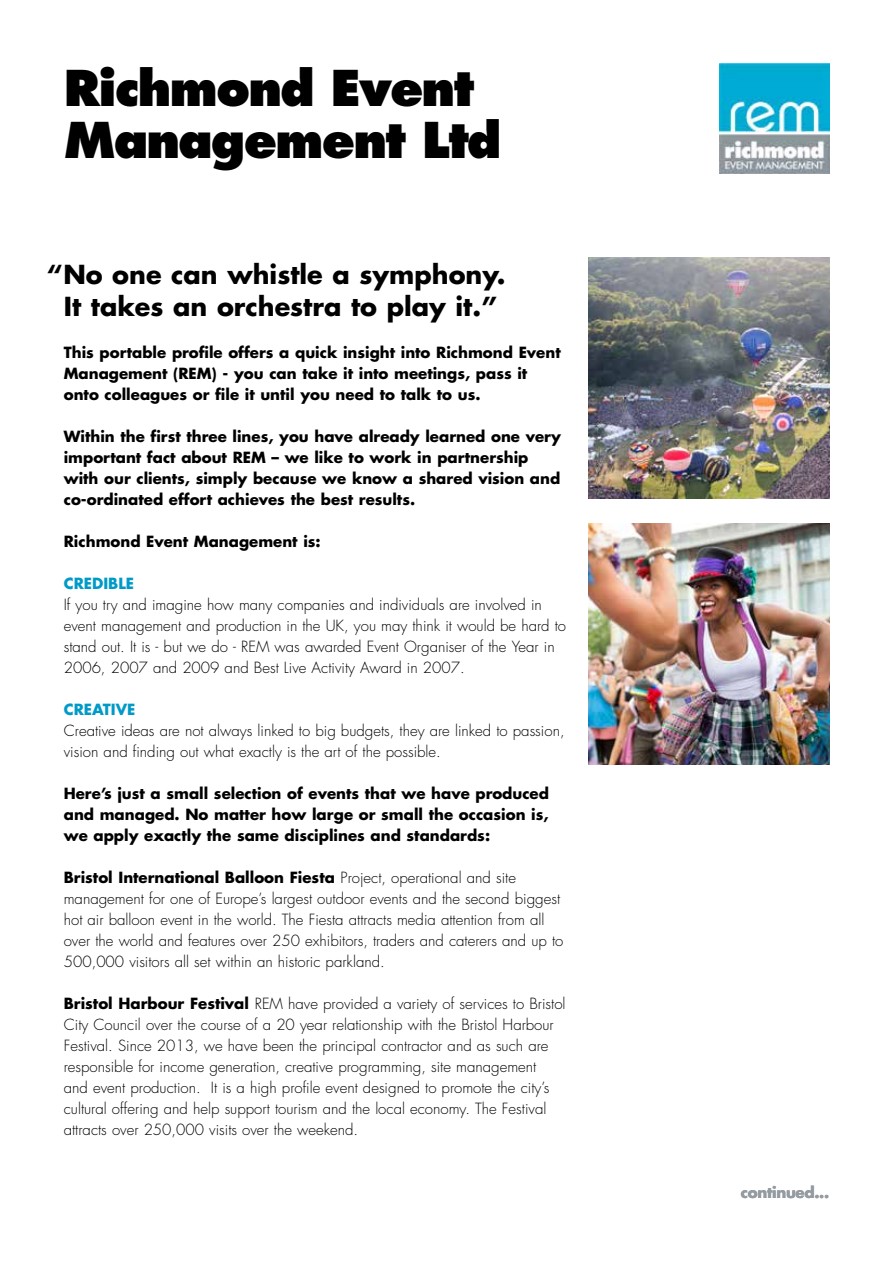
<style>
.page{position:relative;width:893px;height:1263px;background:#fff}
.page>*{position:absolute;margin:0;border:0;box-sizing:border-box;transform-origin:0 0}
.t1{font:800 48px/52.5px "Futura";letter-spacing:-.04em;color:#000}
.t2{font:700 25.5px/31.5px "Futura";color:#000;text-align:center}
.t3{font:300 15px/21px "Futura";color:#000}
.t4{font:700 15px/21px "Futura";color:#000}
.t5{font:700 15px "Futura";color:#009ac7}
.t6{font:700 15px "Futura";letter-spacing:-.02em;color:#949ca1}
.s1{font-weight:700}
</style>
<div class="page">
<img style="left:588px;top:258px;width:241px;height:241px">
<img style="left:588px;top:523px;width:241px;height:241px">
<img style="left:719px;top:63px;width:110px;height:111px">
<h1 class="t1" style="left:64px;top:62px;width:439px">Richmond Event<br>Management Ltd</h1>
<h2 class="t2" style="left:47px;top:258px;width:460px">“No one can whistle a symphony.<br>It takes an orchestra to play it.”</h2>
<p class="t4" style="left:64px;top:341px;width:498px">This portable profile offers a quick insight into Richmond Event<br>Management (REM) - you can take it into meetings, pass it onto colleagues or file it until you need to talk to us.</p>
<p class="t4" style="left:64px;top:425px;width:499px">Within the first three lines, you have already learned one very important fact about REM – we like to work in partnership with our clients, simply because we know a shared vision and co-ordinated effort achieves the best results.</p>
<p class="t4" style="left:64px;top:530px;width:258px">Richmond Event Management is:</p>
<p class="t5" style="left:64px;top:573px;width:70px">Credible</p>
<p class="t3" style="left:64px;top:594px;width:504px">If you try and imagine how many companies and individuals are involved in event management and production in the UK, you may think it would be hard to stand out. It is - but we do - REM was awarded Event Organiser of the Year in 2006, 2007 and 2009 and Best Live Activity Award in 2007.</p>
<p class="t5" style="left:64px;top:699px;width:71px">Creative</p>
<p class="t3" style="left:64px;top:720px;width:502px">Creative ideas are not always linked to big budgets, they are linked to passion, vision and finding out what exactly is the art of the possible.</p>
<p class="t4" style="left:64px;top:782px;width:487px;text-align:justify">Here’s just a small selection of events that we have produced and managed. No matter how large or small the occasion is, we apply exactly the same disciplines and standards:</p>
<p class="t3" style="left:64px;top:867px;width:501px"><span class="s1">Bristol International Balloon Fiesta</span> Project, operational and site management for one of Europe’s largest outdoor events and the second biggest hot air balloon event in the world. The Fiesta attracts media attention from all over the world and features over 250 exhibitors, traders and caterers and up to 500,000 visitors all set within an historic parkland.</p>
<p class="t3" style="left:64px;top:993px;width:503px"><span class="s1">Bristol Harbour Festival</span> REM have provided a variety of services to Bristol City Council over the course of a 20 year relationship with the Bristol Harbour Festival. Since 2013, we have been the principal contractor and as such are responsible for income generation, creative programming, site management<br>and event production. It is a high profile event designed to promote the city’s cultural offering and help support tourism and the local economy. The Festival attracts over 250,000 visits over the weekend.</p>
<p class="t6" style="left:741px;top:1182px;width:90px">continued...</p>
</div>
